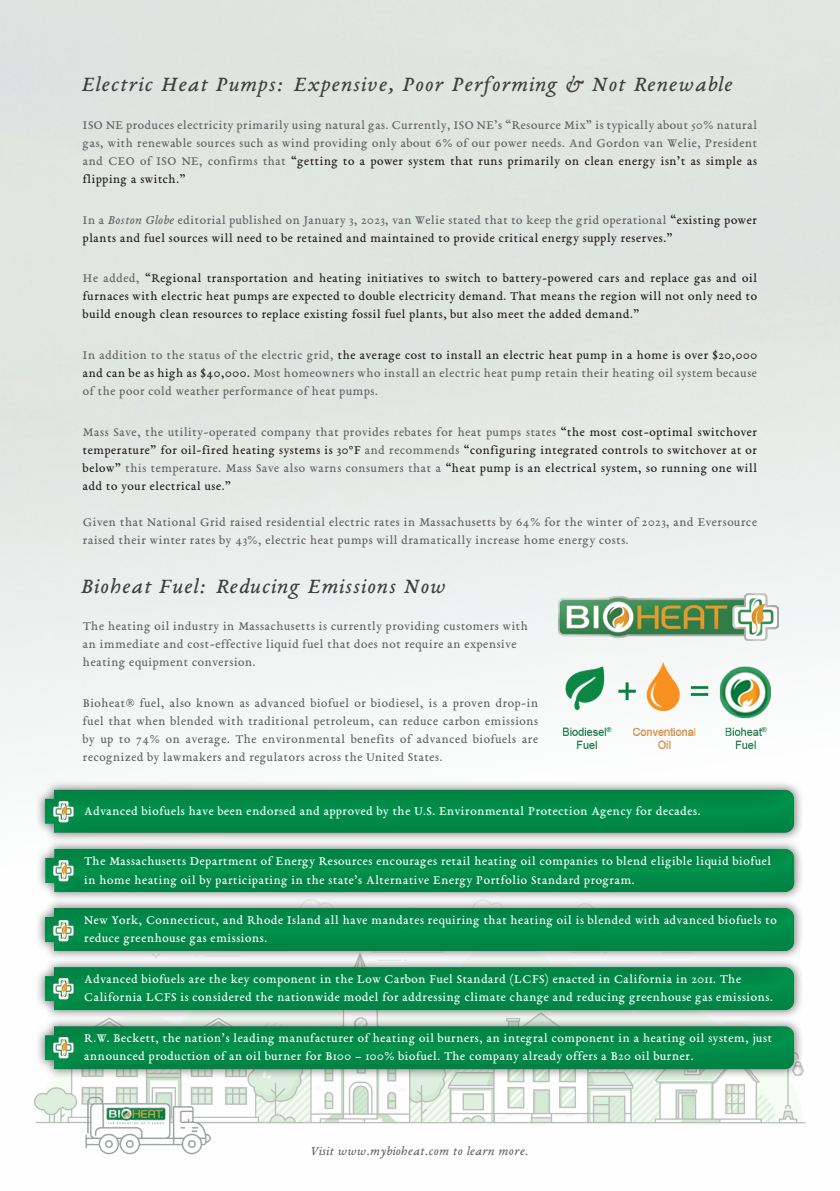
<style>
.page{position:relative;width:840px;height:1191px;background:#fff}
.page>*{position:absolute;margin:0;border:0;box-sizing:border-box;transform-origin:0 0}
.t1{font:italic 22px "EB Garamond 08";letter-spacing:.075em;color:#3e3e3f}
.TOP_QUOTE{font:13px/18px "EB Garamond 08";letter-spacing:.05em;color:#636366;text-align:justify}
.TOP_QUOTE-2{font:13px/18px "EB Garamond 08";letter-spacing:.05em;color:#231f20;text-align:justify}
.TOP_QUOTE-3{font:13px/18px "EB Garamond 08";letter-spacing:.05em;color:#fff}
.TOP_QUOTE-4{font:italic 13px "EB Garamond 08";letter-spacing:.05em;color:#636366}
.s1{color:#231f20}
.s2{color:#636366}
.s3{font-style:italic;color:#636366}
</style>
<div class="page">
<img style="left:0;top:0;width:839px;height:751px">
<img style="left:34px;top:1069px;width:772px;height:86px">
<div style="left:36px;top:839px;width:767px;height:62px;background:#231f20;opacity:.55"></div>
<div style="left:44px;top:845px;width:750px;height:48px;background:#231f20;opacity:.14"></div>
<div style="left:35px;top:780px;width:768px;height:62px;background:#231f20;opacity:.55"></div>
<div style="left:44px;top:786px;width:750px;height:48px;background:#231f20;opacity:.14"></div>
<img style="left:52px;top:800px;width:24px;height:22px">
<img style="left:52px;top:859px;width:24px;height:22px">
<div style="left:35px;top:898px;width:768px;height:62px;background:#231f20;opacity:.55"></div>
<div style="left:44px;top:904px;width:750px;height:48px;background:#231f20;opacity:.14"></div>
<div style="left:35px;top:957px;width:768px;height:62px;background:#231f20;opacity:.55"></div>
<div style="left:44px;top:963px;width:750px;height:48px;background:#231f20;opacity:.14"></div>
<div style="left:35px;top:1016px;width:768px;height:62px;background:#231f20;opacity:.55"></div>
<div style="left:44px;top:1022px;width:750px;height:48px;background:#231f20;opacity:.14"></div>
<img style="left:52px;top:920px;width:24px;height:21px">
<img style="left:52px;top:978px;width:24px;height:21px">
<img style="left:52px;top:1036px;width:24px;height:22px">
<img style="left:558px;top:593px;width:219px;height:48px">
<img style="left:563px;top:663px;width:206px;height:86px">
<p class="t1" style="left:81px;top:69px;width:651px">Electric Heat Pumps: Expensive, Poor Performing &amp; Not Renewable</p>
<p class="TOP_QUOTE" style="left:83px;top:116px;width:675px">ISO NE produces electricity primarily using natural gas. Currently, ISO NE’s “Resource Mix” is typically about 50% natural gas, with renewable sources such as wind providing only about 6% of our power needs. And Gordon van Welie, President and CEO of ISO NE, confirms that <span class="s1">“getting to a power system that runs primarily on clean energy isn’t as simple as flipping a switch.”</span></p>
<p class="TOP_QUOTE-2" style="left:83px;top:210px;width:675px"><span class="s2">In a</span> <span class="s3">Boston Globe</span> <span class="s2">editorial published on January 3, 2023, van Welie stated that to keep the grid operational</span> “existing power plants and fuel sources will need to be retained and maintained to provide critical energy supply reserves.”</p>
<p class="TOP_QUOTE-2" style="left:83px;top:269px;width:675px"><span class="s2">He added,</span> “Regional transportation and heating initiatives to switch to battery-powered cars and replace gas and oil furnaces with electric heat pumps are expected to double electricity demand. That means the region will not only need to build enough clean resources to replace existing fossil fuel plants, but also meet the added demand.”</p>
<p class="TOP_QUOTE" style="left:83px;top:346px;width:675px">In addition to the status of the electric grid, <span class="s1">the average cost to install an electric heat pump in a home is over $20,000 and can be as high as $40,000.</span> Most homeowners who install an electric heat pump retain their heating oil system because of the poor cold weather performance of heat pumps.</p>
<p class="TOP_QUOTE-2" style="left:83px;top:422px;width:675px"><span class="s2">Mass Save, the utility-operated company that provides rebates for heat pumps states</span> “the most cost-optimal switchover temperature” for oil-fired heating systems is 30°F <span class="s2">and recommends</span> “configuring integrated controls to switchover at or below” <span class="s2">this temperature. Mass Save also warns consumers that a</span> “heat pump is an electrical system, so running one will add to your electrical use.”</p>
<p class="TOP_QUOTE" style="left:83px;top:512px;width:675px">Given that National Grid raised residential electric rates in Massachusetts by 64% for the winter of 2023, and Eversource raised their winter rates by 43%, electric heat pumps will dramatically increase home energy costs.</p>
<p class="t1" style="left:81px;top:572px;width:365px">Bioheat Fuel: Reducing Emissions Now</p>
<p class="TOP_QUOTE" style="left:83px;top:617px;width:446px;text-align:left">The heating oil industry in Massachusetts is currently providing customers with an immediate and cost-effective liquid fuel that does not require an expensive heating equipment conversion.</p>
<p class="TOP_QUOTE" style="left:83px;top:694px;width:456px">Bioheat® fuel, also known as advanced biofuel or biodiesel, is a proven drop-in fuel that when blended with traditional petroleum, can reduce carbon emissions by up to 74% on average. The environmental benefits of advanced biofuels are recognized by lawmakers and regulators across the United States.</p>
<p class="TOP_QUOTE-3" style="left:84px;top:801px;width:617px">Advanced biofuels have been endorsed and approved by the U.S. Environmental Protection Agency for decades.</p>
<p class="TOP_QUOTE-3" style="left:84px;top:852px;width:688px">The Massachusetts Department of Energy Resources encourages retail heating oil companies to blend eligible liquid biofuel in home heating oil by participating in the state’s Alternative Energy Portfolio Standard program.</p>
<p class="TOP_QUOTE-3" style="left:84px;top:911px;width:693px">New York, Connecticut, and Rhode Island all have mandates requiring that heating oil is blended with advanced biofuels to reduce greenhouse gas emissions.</p>
<p class="TOP_QUOTE-3" style="left:84px;top:969px;width:689px">Advanced biofuels are the key component in the Low Carbon Fuel Standard (LCFS) enacted in California in 2011. The<br>California LCFS is considered the nationwide model for addressing climate change and reducing greenhouse gas emissions.</p>
<p class="TOP_QUOTE-3" style="left:84px;top:1028px;width:688px">R.W. Beckett, the nation’s leading manufacturer of heating oil burners, an integral component in a heating oil system, just announced production of an oil burner for B100 – 100% biofuel. The company already offers a B20 oil burner.</p>
<p class="TOP_QUOTE-4" style="left:311px;top:1141px;width:218px">Visit www.mybioheat.com to learn more.</p>
</div>
